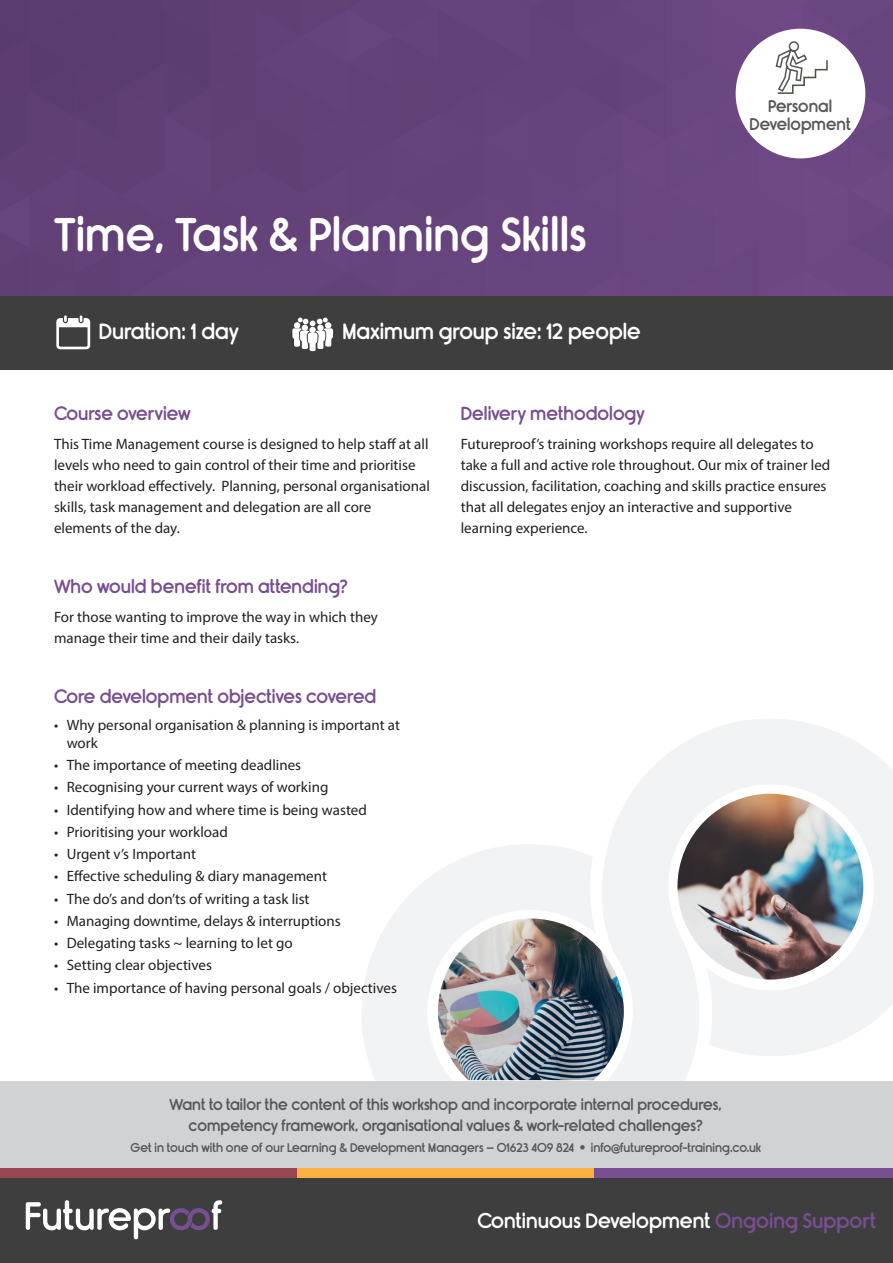
<style>
.page{position:relative;width:893px;height:1263px;background:#fff}
.page>*{position:absolute;margin:0;border:0;box-sizing:border-box;transform-origin:0 0}
.t1{font:45px "Rimouski Sb";color:#fff}
.t2{font:21px "Rimouski Sb";color:#fff}
.t3{font:19.8px "Rimouski Sb";color:#fff}
.t4{font:18px "Rimouski Sb";color:#784f91}
.t5{font:16.2px/18px "Rimouski Sb";color:#57585a;text-align:center}
.t6{font:15px/21px "Myriad Pro";color:#231f20}
.t7{font:15px/21px "Rimouski Sb";color:#57585a;text-align:center}
.t8{font:12px "Rimouski Sb";color:#57585a}
.s1{color:#784f91}
</style>
<div class="page">
<div style="left:0;top:296px;width:893px;height:74px;background:#3e3e3f"></div>
<div style="left:0;top:1166px;width:299px;height:14px;background:#954650"></div>
<svg style="left:362px;top:719px;width:531px;height:362px;fill:#f2f3f4"></svg>
<div style="left:297px;top:1166px;width:299px;height:14px;background:#fbb03f"></div>
<div style="left:594px;top:1166px;width:299px;height:14px;background:#784f91"></div>
<div style="left:0;top:1178px;width:893px;height:85px;background:#3e3e3f"></div>
<svg style="left:26px;top:1200px;width:196px;height:39px"></svg>
<div style="left:0;top:1081px;width:893px;height:86px;background:#d1d2d4"></div>
<svg style="left:0;top:0;width:893px;height:296px;background:#6c4b80"></svg>
<svg style="left:292px;top:318px;width:41px;height:33px"></svg>
<svg style="left:56px;top:315px;width:34px;height:34px"></svg>
<img style="left:677px;top:794px;width:186px;height:185px;border-radius:93px">
<img style="left:438px;top:918px;width:186px;height:162px">
<h1 class="t1" style="left:54px;top:209px;width:534px">Time, Task &amp; Planning Skills</h1>
<h2 class="t2" style="left:99px;top:319px;width:141px">Duration: 1 day</h2>
<h2 class="t2" style="left:343px;top:319px;width:300px">Maximum group size: 12 people</h2>
<p class="t5" style="left:749px;top:98px;width:103px">Personal<br>Development</p>
<p class="t4" style="left:54px;top:402px;width:138px">Course overview</p>
<p class="t6" style="left:54px;top:433px;width:377px">This Time Management course is designed to help staff at all levels who need to gain control of their time and prioritise their workload effectively. Planning, personal organisational skills, task management and delegation are all core elements of the day.</p>
<p class="t4" style="left:54px;top:576px;width:295px">Who would benefit from attending?</p>
<p class="t6" style="left:54px;top:606px;width:325px">For those wanting to improve the way in which they manage their time and their daily tasks.</p>
<p class="t4" style="left:54px;top:686px;width:324px">Core development objectives covered</p>
<p class="t6" style="left:67px;top:716px;width:335px;line-height:18px;text-indent:-13px">• Why personal organisation &amp; planning is important at work</p>
<p class="t6" style="left:54px;top:754px;width:249px">• The importance of meeting deadlines</p>
<p class="t6" style="left:54px;top:777px;width:276px">• Recognising your current ways of working</p>
<p class="t6" style="left:54px;top:799px;width:314px">• Identifying how and where time is being wasted</p>
<p class="t6" style="left:54px;top:821px;width:175px">• Prioritising your workload</p>
<p class="t6" style="left:54px;top:843px;width:144px">• Urgent v’s Important</p>
<p class="t6" style="left:54px;top:865px;width:274px">• Effective scheduling &amp; diary management</p>
<p class="t6" style="left:54px;top:888px;width:257px">• The do’s and don’ts of writing a task list</p>
<p class="t6" style="left:54px;top:910px;width:288px">• Managing downtime, delays &amp; interruptions</p>
<p class="t6" style="left:54px;top:932px;width:240px">• Delegating tasks ~ learning to let go</p>
<p class="t6" style="left:54px;top:954px;width:160px">• Setting clear objectives</p>
<p class="t6" style="left:54px;top:977px;width:344px">• The importance of having personal goals / objectives</p>
<p class="t4" style="left:461px;top:402px;width:185px">Delivery methodology</p>
<p class="t6" style="left:461px;top:433px;width:371px">Futureproof’s training workshops require all delegates to take a full and active role throughout. Our mix of trainer led discussion, facilitation, coaching and skills practice ensures that all delegates enjoy an interactive and supportive learning experience.</p>
<p class="t7" style="left:170px;top:1095px;width:554px">Want to tailor the content of this workshop and incorporate internal procedures, competency framework, organisational values &amp; work-related challenges?</p>
<p class="t8" style="left:130px;top:1141px;width:632px">Get in touch with one of our Learning &amp; Development Managers – 01623 409 824 • info@futureproof-training.co.uk</p>
<h3 class="t3" style="left:478px;top:1209px;width:400px">Continuous Development <span class="s1">Ongoing Support</span></h3>
</div>
